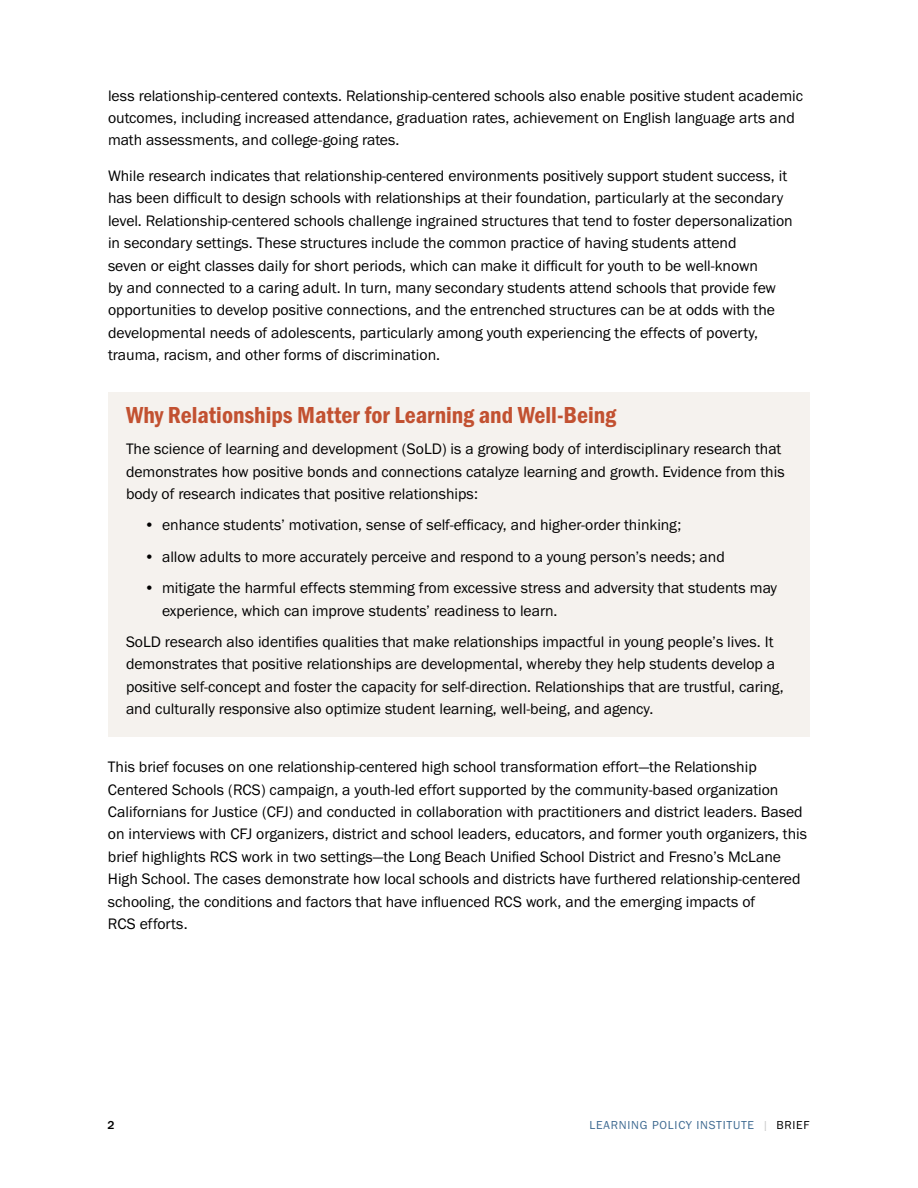
<style>
.page{position:relative;width:918px;height:1188px;background:#fff}
.page>*{position:absolute;margin:0;border:0;box-sizing:border-box;transform-origin:0 0}
.t1{font:24px "Franklin Gothic URW Con Dem";color:#c25131}
.t2{font:15.75px/22.4px "Franklin Gothic URW Boo";color:#000}
.t3{font:12px "Franklin Gothic URW Boo";letter-spacing:.06em;color:#3e6a91}
.t4{font:500 12px "Franklin Gothic URW";color:#000}
.s1{color:#cbcbcb}
.s2{color:#000}
</style>
<div class="page">
<div style="left:108px;top:392px;width:702px;height:53px;background:#f5f2ee"></div>
<div style="left:108px;top:426px;width:702px;height:92px;background:#f5f2ee"></div>
<div style="left:108px;top:502px;width:702px;height:52px;background:#f5f2ee"></div>
<div style="left:108px;top:533px;width:702px;height:52px;background:#f5f2ee"></div>
<div style="left:108px;top:565px;width:702px;height:74px;background:#f5f2ee"></div>
<div style="left:108px;top:618px;width:702px;height:119px;background:#f5f2ee"></div>
<p class="t2" style="left:108px;top:84px;width:697px">less relationship-centered contexts. Relationship-centered schools also enable positive student academic outcomes, including increased attendance, graduation rates, achievement on English language arts and math assessments, and college-going rates.</p>
<p class="t2" style="left:108px;top:164px;width:686px">While research indicates that relationship-centered environments positively support student success, it has been difficult to design schools with relationships at their foundation, particularly at the secondary level. Relationship-centered schools challenge ingrained structures that tend to foster depersonalization in secondary settings. These structures include the common practice of having students attend<br>seven or eight classes daily for short periods, which can make it difficult for youth to be well-known<br>by and connected to a caring adult. In turn, many secondary students attend schools that provide few opportunities to develop positive connections, and the entrenched structures can be at odds with the developmental needs of adolescents, particularly among youth experiencing the effects of poverty, trauma, racism, and other forms of discrimination.</p>
<h1 class="t1" style="left:126px;top:399px;width:492px">Why Relationships Matter for Learning and Well-Being</h1>
<p class="t2" style="left:126px;top:438px;width:660px">The science of learning and development (SoLD) is a growing body of interdisciplinary research that demonstrates how positive bonds and connections catalyze learning and growth. Evidence from this body of research indicates that positive relationships:</p>
<p class="t2" style="left:144px;top:514px;width:539px">• enhance students’ motivation, sense of self-efficacy, and higher-order thinking;</p>
<p class="t2" style="left:144px;top:545px;width:582px">• allow adults to more accurately perceive and respond to a young person’s needs; and</p>
<p class="t2" style="left:162px;top:576px;width:617px;text-indent:-18px">• mitigate the harmful effects stemming from excessive stress and adversity that students may experience, which can improve students’ readiness to learn.</p>
<p class="t2" style="left:126px;top:630px;width:659px">SoLD research also identifies qualities that make relationships impactful in young people’s lives. It demonstrates that positive relationships are developmental, whereby they help students develop a positive self-concept and foster the capacity for self-direction. Relationships that are trustful, caring, and culturally responsive also optimize student learning, well-being, and agency.</p>
<p class="t2" style="left:108px;top:756px;width:701px">This brief focuses on one relationship-centered high school transformation effort—the Relationship Centered Schools (RCS) campaign, a youth-led effort supported by the community-based organization Californians for Justice (CFJ) and conducted in collaboration with practitioners and district leaders. Based on interviews with CFJ organizers, district and school leaders, educators, and former youth organizers, this brief highlights RCS work in two settings—the Long Beach Unified School District and Fresno’s McLane High School. The cases demonstrate how local schools and districts have furthered relationship-centered schooling, the conditions and factors that have influenced RCS work, and the emerging impacts of<br>RCS efforts.</p>
<p class="t4" style="left:108px;top:1118px;width:9px">2</p>
<p class="t3" style="left:589px;top:1118px;width:222px">LEARNING POLICY INSTITUTE <span class="s1">|</span> <span class="s2">BRIEF</span></p>
</div>
